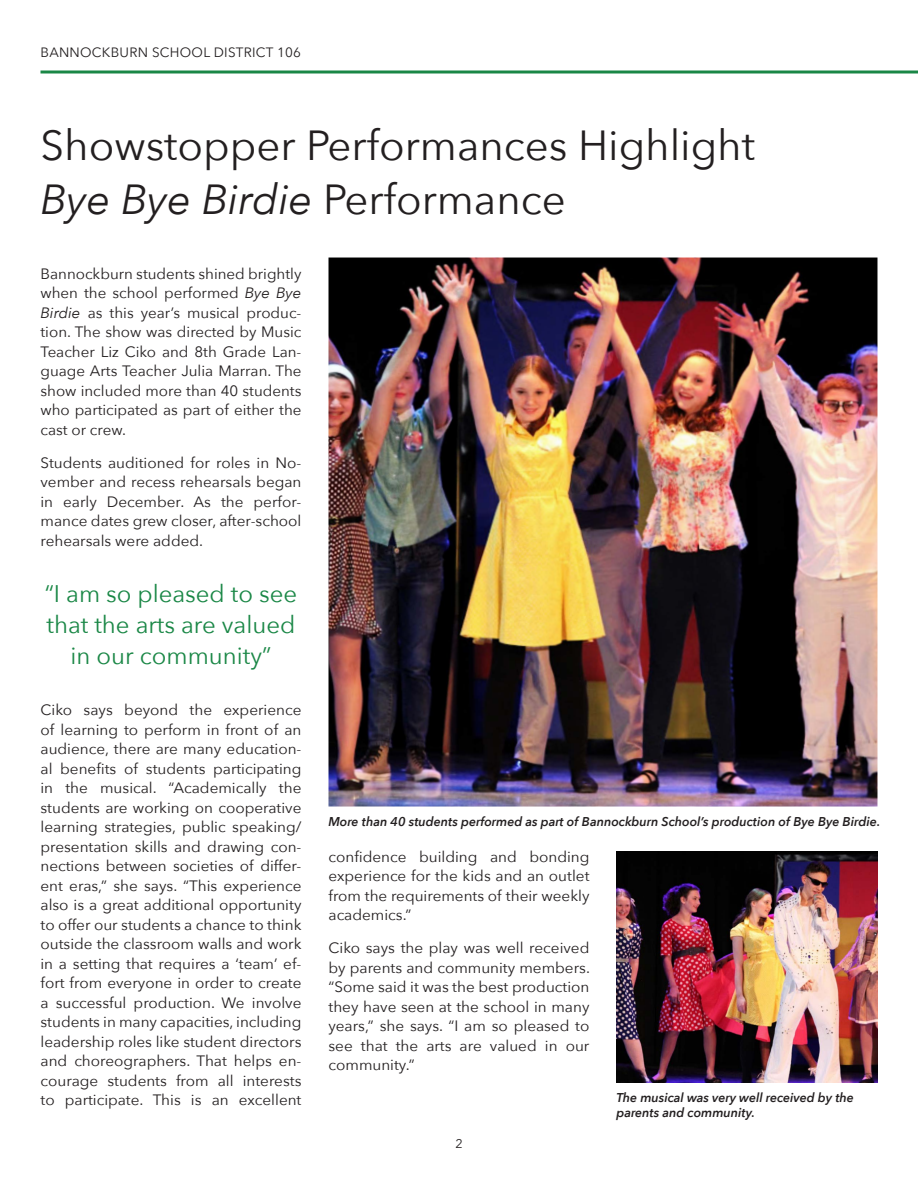
<style>
.page{position:relative;width:918px;height:1188px;background:#fff}
.page>*{position:absolute;margin:0;border:0;box-sizing:border-box;transform-origin:0 0}
.t1{font:42px/54px "Avenir Next";color:#231f20}
.t2{font:24px/31.5px "Avenir Next";color:#1a8746;text-align:center}
.t3{font:15px/19.5px "Avenir Next";color:#231f20;text-align:justify}
.t4{font:13.5px "Avenir Next";letter-spacing:.02em;color:#231f20}
.t5{font:italic 600 12.75px/15.8px "Avenir Next";color:#231f20}
.t6{font:12.6px "Avenir Next";color:#231f20}
.s1{font-style:italic}
</style>
<div class="page">
<svg style="left:40px;top:70px;width:878px;height:4px;background:#53a474"></svg>
<img style="left:328px;top:258px;width:550px;height:549px">
<img style="left:617px;top:851px;width:261px;height:232px">
<p class="t4" style="left:40px;top:41px;width:262px">BANNOCKBURN SCHOOL DISTRICT 106</p>
<h1 class="t1" style="left:40px;top:117px;width:716px">Showstopper Performances Highlight<br><span class="s1">Bye Bye Birdie</span> Performance</h1>
<p class="t3" style="left:40px;top:263px;width:263px">Bannockburn students shined brightly when the school performed <span class="s1">Bye Bye Birdie</span> as this year’s musical produc&shy;tion. The show was directed by Music Teacher Liz Ciko and 8th Grade Lan&shy;guage Arts Teacher Julia Marran. The show included more than 40 students who participated as part of either the cast or crew.</p>
<p class="t3" style="left:40px;top:452px;width:263px">Students auditioned for roles in No&shy;vember and recess rehearsals began in early December. As the perfor&shy;mance dates grew closer, after-school rehearsals were added.</p>
<h2 class="t2" style="left:45px;top:576px;width:254px">“I am so pleased to see that the arts are valued in our community”</h2>
<p class="t3" style="left:40px;top:699px;width:263px">Ciko says beyond the experience of learning to perform in front of an audience, there are many education&shy;al benefits of students participating in the musical. “Academically the students are working on cooperative learning strategies, public speaking/ presentation skills and drawing con&shy;nections between societies of differ&shy;ent eras,” she says. “This experience also is a great additional opportunity to offer our students a chance to think outside the classroom walls and work in a setting that requires a ‘team’ ef&shy;fort from everyone in order to create a successful production. We involve students in many capacities, including leadership roles like student directors and choreographers. That helps en&shy;courage students from all interests to participate. This is an excellent</p>
<p class="t5" style="left:328px;top:813px;width:553px">More than 40 students performed as part of Bannockburn School’s production of Bye Bye Birdie.</p>
<p class="t3" style="left:329px;top:846px;width:263px">confidence building and bonding experience for the kids and an outlet from the requirements of their weekly academics.”</p>
<p class="t3" style="left:329px;top:938px;width:263px">Ciko says the play was well received by parents and community members. “Some said it was the best production they have seen at the school in many years,” she says. “I am so pleased to see that the arts are valued in our community.”</p>
<p class="t6" style="left:455px;top:1133px;width:9px">2</p>
<p class="t5" style="left:616px;top:1089px;width:239px">The musical was very well received by the parents and community.</p>
</div>
